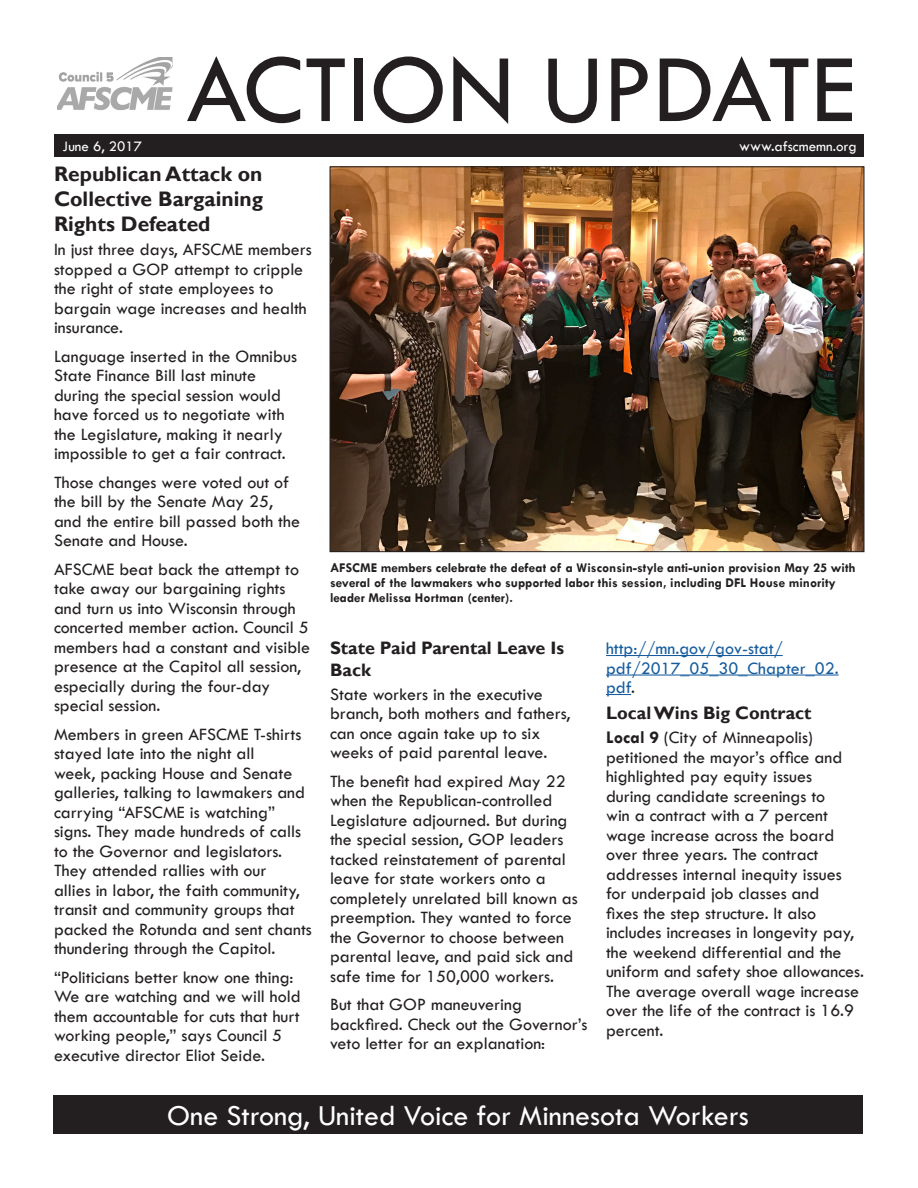
<style>
.page{position:relative;width:918px;height:1188px;background:#fff}
.page>*{position:absolute;margin:0;border:0;box-sizing:border-box;transform-origin:0 0}
.header_page_1{font:100.5px "Tw Cen";color:#231f20}
.t1{font:30px "Tw Cen";color:#fff}
.headline{font:700 21px/25.2px "Gill Sans";color:#231f20;text-align:justify}
.BODY{font:18px/19.5px "Tw Cen";color:#231f20}
.BODY-2{font:18px/19.5px "Tw Cen";color:#175d9e}
.headline-2{font:700 18px/21.6px "Gill Sans";color:#231f20}
.header_black_line{font:15px "Tw Cen";color:#fff}
.captions{font:700 13.5px/15px "Tw Cen";color:#231f20}
.s1{font-size:16.5px}
.s2{color:#231f20}
.s3{font-weight:700}
</style>
<div class="page">
<div style="left:53px;top:1095px;width:810px;height:39px;background:#231f20"></div>
<div style="left:54px;top:134px;width:810px;height:22px;background:#231f20"></div>
<img style="left:58px;top:58px;width:114px;height:53px">
<hr style="left:606px;top:655px;width:177px;height:1px;background:#175d9e">
<hr style="left:606px;top:674px;width:233px;height:2px;background:#175d9e">
<svg style="left:606px;top:694px;width:25px;height:1px"></svg>
<img style="left:332px;top:169px;width:530px;height:381px">
<p class="header_page_1" style="left:186px;top:29px;width:671px">ACTION UPDATE</p>
<p class="header_black_line" style="left:63px;top:137px;width:81px">June 6, 2017</p>
<p class="header_black_line" style="left:739px;top:137px;width:119px"><span class="s1">www.</span>afscmemn.org</p>
<p class="headline" style="left:54px;top:162px;width:211px">Republican Attack on Collective Bargaining Rights Defeated</p>
<p class="BODY" style="left:54px;top:240px;width:259px">In just three days, AFSCME members stopped a GOP attempt to cripple the right of state employees to bargain wage increases and health insurance.</p>
<p class="BODY" style="left:54px;top:346px;width:245px">Language inserted in the Omnibus<br>State Finance Bill last minute during the special session would have forced us to negotiate with the Legislature, making it nearly impossible to get a fair contract.</p>
<p class="BODY" style="left:54px;top:472px;width:248px">Those changes were voted out of the bill by the Senate May 25, and the entire bill passed both the<br>Senate and House.</p>
<p class="BODY" style="left:54px;top:559px;width:258px">AFSCME beat back the attempt to take away our bargaining rights and turn us into Wisconsin through concerted member action. Council 5 members had a constant and visible presence at the Capitol all session, especially during the four-day special session.</p>
<p class="BODY" style="left:54px;top:724px;width:259px">Members in green AFSCME T-shirts stayed late into the night all<br>week, packing House and Senate galleries, talking to lawmakers and carrying “AFSCME is watching” signs. They made hundreds of calls to the Governor and legislators.<br>They attended rallies with our<br>allies in labor, the faith community, transit and community groups that packed the Rotunda and sent chants thundering through the Capitol.</p>
<p class="BODY" style="left:54px;top:967px;width:248px">“Politicians better know one thing:<br>We are watching and we will hold them accountable for cuts that hurt working people,” says Council 5 executive director Eliot Seide.</p>
<p class="captions" style="left:330px;top:560px;width:527px">AFSCME members celebrate the defeat of a Wisconsin-style anti-union provision May 25 with several of the lawmakers who supported labor this session, including DFL House minority leader Melissa Hortman (center).</p>
<p class="headline-2" style="left:330px;top:638px;width:236px">State Paid Parental Leave Is<br>Back</p>
<p class="BODY" style="left:330px;top:684px;width:242px">State workers in the executive branch, both mothers and fathers, can once again take up to six weeks of paid parental leave.</p>
<p class="BODY" style="left:330px;top:771px;width:249px">The benefit had expired May 22 when the Republican-controlled<br>Legislature adjourned. But during the special session, GOP leaders tacked reinstatement of parental leave for state workers onto a completely unrelated bill known as preemption. They wanted to force the Governor to choose between parental leave, and paid sick and safe time for 150,000 workers.</p>
<p class="BODY" style="left:330px;top:995px;width:259px">But that GOP maneuvering backfired. Check out the Governor’s veto letter for an explanation:</p>
<p class="BODY-2" style="left:606px;top:639px;width:234px">http://mn.gov/gov-stat/ pdf/2017_05_30_Chapter_02. pdf<span class="s2">.</span></p>
<p class="headline-2" style="left:606px;top:703px;width:207px">Local Wins Big Contract</p>
<p class="BODY" style="left:606px;top:728px;width:260px"><span class="s3">Local 9</span> (City of Minneapolis) petitioned the mayor’s office and highlighted pay equity issues<br>during candidate screenings to<br>win a contract with a 7 percent wage increase across the board over three years. The contract addresses internal inequity issues for underpaid job classes and<br>fixes the step structure. It also includes increases in longevity pay, the weekend differential and the uniform and safety shoe allowances.<br>The average overall wage increase over the life of the contract is 16.9 percent.</p>
<p class="t1" style="left:167px;top:1097px;width:583px">One Strong, United Voice for Minnesota Workers</p>
</div>
